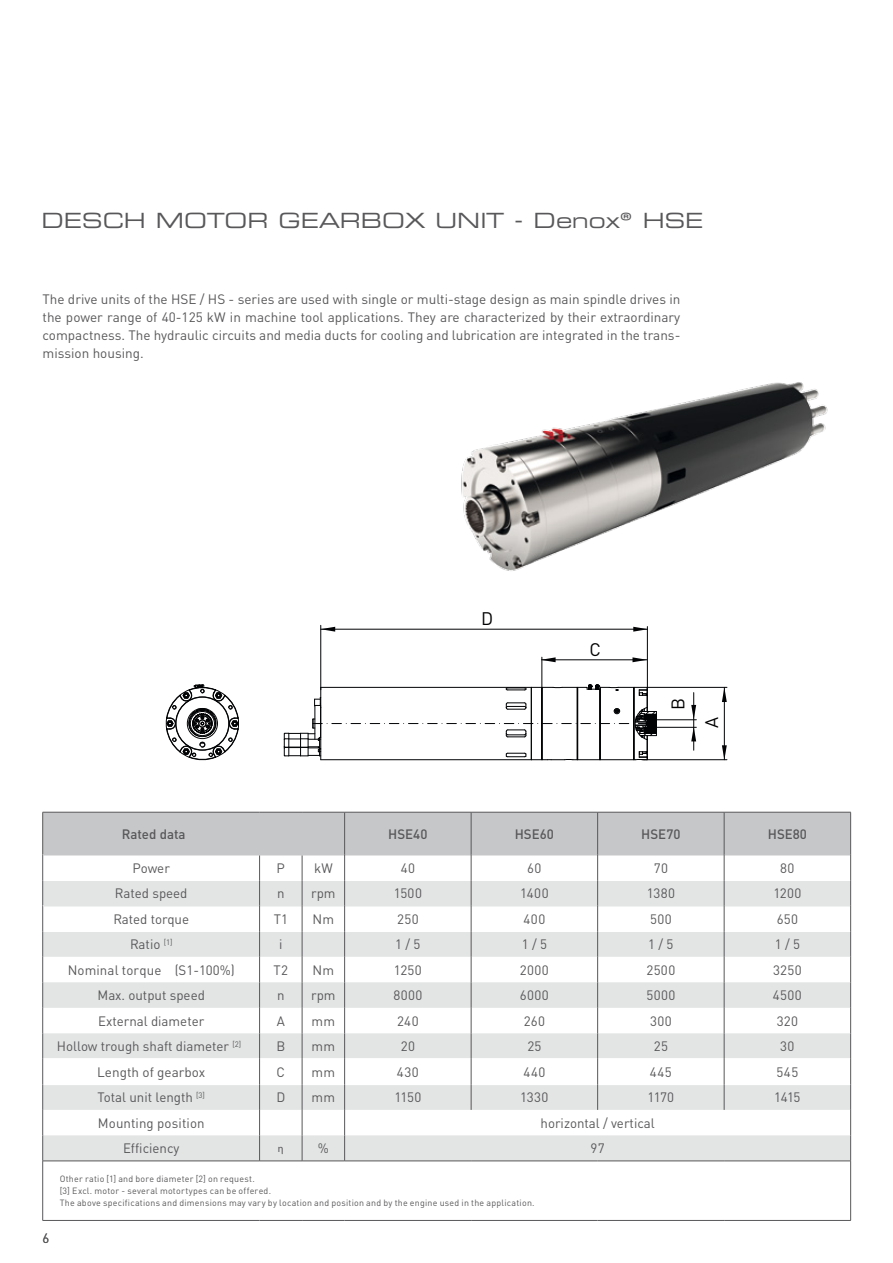
<style>
.page{position:relative;width:893px;height:1263px;background:#fff}
.page>*{position:absolute;margin:0;border:0;box-sizing:border-box;transform-origin:0 0}
.t1{font:21px "Eurostile LT Pro Ex 2";color:#58585a}
.t2{font:18px "DINOT";color:#000}
.t3{font:13.5px/18px "DINOT";color:#58585a;text-align:justify}
.t4{font:500 13.5px "DINOT";color:#58585a}
.t5{font:10.5px "Myriad Pro";color:#58585a}
.t6{font:9px/12px "DINOT";letter-spacing:.03em;color:#58585a}
</style>
<div class="page">
<svg style="left:166px;top:684px;width:73px;height:76px"></svg>
<svg style="left:284px;top:684px;width:373px;height:76px"></svg>
<hr style="left:647px;top:687px;width:80px;height:1px;background:#000204">
<hr style="left:642px;top:759px;width:85px;height:1px;background:#000204">
<svg style="left:321px;top:627px;width:14px;height:5px"></svg>
<svg style="left:633px;top:627px;width:14px;height:5px"></svg>
<hr style="left:647px;top:626px;width:1px;height:61px;background:#000204">
<hr style="left:321px;top:629px;width:326px;height:1px;background:#000204">
<svg style="left:541px;top:657px;width:15px;height:5px"></svg>
<svg style="left:632px;top:657px;width:15px;height:5px"></svg>
<hr style="left:320px;top:625px;width:1px;height:65px;background:#000204">
<hr style="left:542px;top:657px;width:1px;height:31px;background:#000204">
<hr style="left:542px;top:659px;width:105px;height:1px;background:#000204">
<hr style="left:657px;top:719px;width:39px;height:1px;background:#000204">
<hr style="left:657px;top:727px;width:39px;height:1px;background:#000204">
<svg style="left:587px;top:659px;width:16px;height:1px"></svg>
<svg style="left:669px;top:687px;width:58px;height:73px"></svg>
<img style="left:461px;top:382px;width:367px;height:189px">
<hr style="left:42px;top:1161px;width:1px;height:59px;background:#58585a">
<hr style="left:260px;top:1161px;width:42px;height:1px;background:#58585a">
<hr style="left:302px;top:1161px;width:43px;height:1px;background:#58585a">
<hr style="left:345px;top:1161px;width:126px;height:1px;background:#58585a">
<hr style="left:471px;top:1161px;width:127px;height:1px;background:#58585a">
<hr style="left:598px;top:1161px;width:126px;height:1px;background:#58585a">
<hr style="left:724px;top:1161px;width:127px;height:1px;background:#58585a">
<hr style="left:850px;top:1161px;width:1px;height:59px;background:#58585a">
<hr style="left:43px;top:1220px;width:217px;height:1px;background:#58585a">
<hr style="left:260px;top:1220px;width:42px;height:1px;background:#58585a">
<hr style="left:302px;top:1220px;width:43px;height:1px;background:#58585a">
<hr style="left:345px;top:1220px;width:126px;height:1px;background:#58585a">
<hr style="left:471px;top:1220px;width:127px;height:1px;background:#58585a">
<hr style="left:598px;top:1220px;width:126px;height:1px;background:#58585a">
<hr style="left:724px;top:1220px;width:127px;height:1px;background:#58585a">
<hr style="left:43px;top:1161px;width:217px;height:1px;background:#58585a">
<svg style="left:42px;top:812px;width:809px;height:349px"></svg>
<h1 class="t1" style="left:42px;top:206px;width:663px">DESCH MOTOR GEARBOX UNIT - Denox® HSE</h1>
<p class="t3" style="left:43px;top:289px;width:639px">The drive units of the HSE / HS - series are used with single or multi-stage design as main spindle drives in the power range of 40-125 kW in machine tool applications. They are characterized by their extraordinary compactness. The hydraulic circuits and media ducts for cooling and lubrication are integrated in the trans&shy;mission housing.</p>
<h2 class="t2" style="left:481px;top:605px;width:14px">D</h2>
<h2 class="t2" style="left:589px;top:636px;width:13px">C</h2>
<h2 class="t2" style="left:664px;top:710px;width:14px;rotate:-90deg">B</h2>
<h2 class="t2" style="left:698px;top:728px;width:12px;rotate:-90deg">A</h2>
<p class="t4" style="left:122px;top:823px;width:65px">Rated data</p>
<p class="t4" style="left:388px;top:823px;width:41px">HSE40</p>
<p class="t4" style="left:515px;top:823px;width:41px">HSE60</p>
<p class="t4" style="left:641px;top:823px;width:41px">HSE70</p>
<p class="t4" style="left:768px;top:823px;width:41px">HSE80</p>
<p class="t3" style="left:133px;top:858px;width:39px">Power</p>
<p class="t3" style="left:277px;top:858px;width:10px">P</p>
<p class="t3" style="left:314px;top:858px;width:20px">kW</p>
<p class="t3" style="left:401px;top:858px;width:16px">40</p>
<p class="t3" style="left:527px;top:858px;width:16px">60</p>
<p class="t3" style="left:654px;top:858px;width:16px">70</p>
<p class="t3" style="left:780px;top:858px;width:16px">80</p>
<p class="t3" style="left:115px;top:883px;width:74px">Rated speed</p>
<p class="t3" style="left:277px;top:883px;width:9px">n</p>
<p class="t3" style="left:311px;top:883px;width:26px">rpm</p>
<p class="t3" style="left:394px;top:883px;width:30px">1500</p>
<p class="t3" style="left:520px;top:883px;width:30px">1400</p>
<p class="t3" style="left:647px;top:883px;width:30px">1380</p>
<p class="t3" style="left:773px;top:883px;width:30px">1200</p>
<p class="t3" style="left:113px;top:909px;width:77px">Rated torque</p>
<p class="t3" style="left:274px;top:909px;width:16px">T1</p>
<p class="t3" style="left:313px;top:909px;width:23px">Nm</p>
<p class="t3" style="left:397px;top:909px;width:23px">250</p>
<p class="t3" style="left:523px;top:909px;width:23px">400</p>
<p class="t3" style="left:650px;top:909px;width:23px">500</p>
<p class="t3" style="left:777px;top:909px;width:23px">650</p>
<p class="t3" style="left:130px;top:934px;width:44px">Ratio <sup>[1]</sup></p>
<p class="t3" style="left:279px;top:934px;width:5px">i</p>
<p class="t3" style="left:395px;top:934px;width:27px">1 / 5</p>
<p class="t3" style="left:522px;top:934px;width:27px">1 / 5</p>
<p class="t3" style="left:648px;top:934px;width:27px">1 / 5</p>
<p class="t3" style="left:775px;top:934px;width:27px">1 / 5</p>
<p class="t3" style="left:68px;top:960px;width:169px">Nominal torque (S1-100%)</p>
<p class="t3" style="left:274px;top:960px;width:16px">T2</p>
<p class="t3" style="left:313px;top:960px;width:23px">Nm</p>
<p class="t3" style="left:394px;top:960px;width:29px">1250</p>
<p class="t3" style="left:520px;top:960px;width:31px">2000</p>
<p class="t3" style="left:646px;top:960px;width:30px">2500</p>
<p class="t3" style="left:773px;top:960px;width:30px">3250</p>
<p class="t3" style="left:98px;top:985px;width:109px">Max. output speed</p>
<p class="t3" style="left:277px;top:985px;width:9px">n</p>
<p class="t3" style="left:311px;top:985px;width:26px">rpm</p>
<p class="t3" style="left:393px;top:985px;width:31px">8000</p>
<p class="t3" style="left:520px;top:985px;width:31px">6000</p>
<p class="t3" style="left:646px;top:985px;width:31px">5000</p>
<p class="t3" style="left:773px;top:985px;width:31px">4500</p>
<p class="t3" style="left:98px;top:1011px;width:108px">External diameter</p>
<p class="t3" style="left:277px;top:1011px;width:10px">A</p>
<p class="t3" style="left:312px;top:1011px;width:25px">mm</p>
<p class="t3" style="left:397px;top:1011px;width:23px">240</p>
<p class="t3" style="left:524px;top:1011px;width:23px">260</p>
<p class="t3" style="left:650px;top:1011px;width:23px">300</p>
<p class="t3" style="left:777px;top:1011px;width:23px">320</p>
<p class="t3" style="left:57px;top:1036px;width:186px">Hollow trough shaft diameter <sup>[2]</sup></p>
<p class="t3" style="left:276px;top:1036px;width:10px">B</p>
<p class="t3" style="left:312px;top:1036px;width:25px">mm</p>
<p class="t3" style="left:401px;top:1036px;width:16px">20</p>
<p class="t3" style="left:527px;top:1036px;width:16px">25</p>
<p class="t3" style="left:654px;top:1036px;width:16px">25</p>
<p class="t3" style="left:780px;top:1036px;width:16px">30</p>
<p class="t3" style="left:97px;top:1062px;width:109px">Length of gearbox</p>
<p class="t3" style="left:277px;top:1062px;width:10px">C</p>
<p class="t3" style="left:312px;top:1062px;width:25px">mm</p>
<p class="t3" style="left:397px;top:1062px;width:23px">430</p>
<p class="t3" style="left:523px;top:1062px;width:23px">440</p>
<p class="t3" style="left:650px;top:1062px;width:23px">445</p>
<p class="t3" style="left:776px;top:1062px;width:23px">545</p>
<p class="t3" style="left:97px;top:1087px;width:109px">Total unit length <sup>[3]</sup></p>
<p class="t3" style="left:276px;top:1087px;width:10px">D</p>
<p class="t3" style="left:312px;top:1087px;width:25px">mm</p>
<p class="t3" style="left:394px;top:1087px;width:28px">1150</p>
<p class="t3" style="left:520px;top:1087px;width:30px">1330</p>
<p class="t3" style="left:648px;top:1087px;width:28px">1170</p>
<p class="t3" style="left:774px;top:1087px;width:28px">1415</p>
<p class="t3" style="left:98px;top:1113px;width:108px">Mounting position</p>
<p class="t3" style="left:541px;top:1113px;width:116px">horizontal / vertical</p>
<p class="t3" style="left:123px;top:1138px;width:58px">Efficiency</p>
<p class="t5" style="left:278px;top:1142px;width:7px">η</p>
<p class="t3" style="left:318px;top:1138px;width:13px">%</p>
<p class="t3" style="left:591px;top:1138px;width:16px">97</p>
<p class="t6" style="left:60px;top:1172px;width:476px">Other ratio [1] and bore diameter [2] on request.<br>[3] Excl. motor - several motortypes can be offered.<br>The above specifications and dimensions may vary by location and position and by the engine used in the application.</p>
<p class="t3" style="left:43px;top:1228px;width:8px">6</p>
</div>
